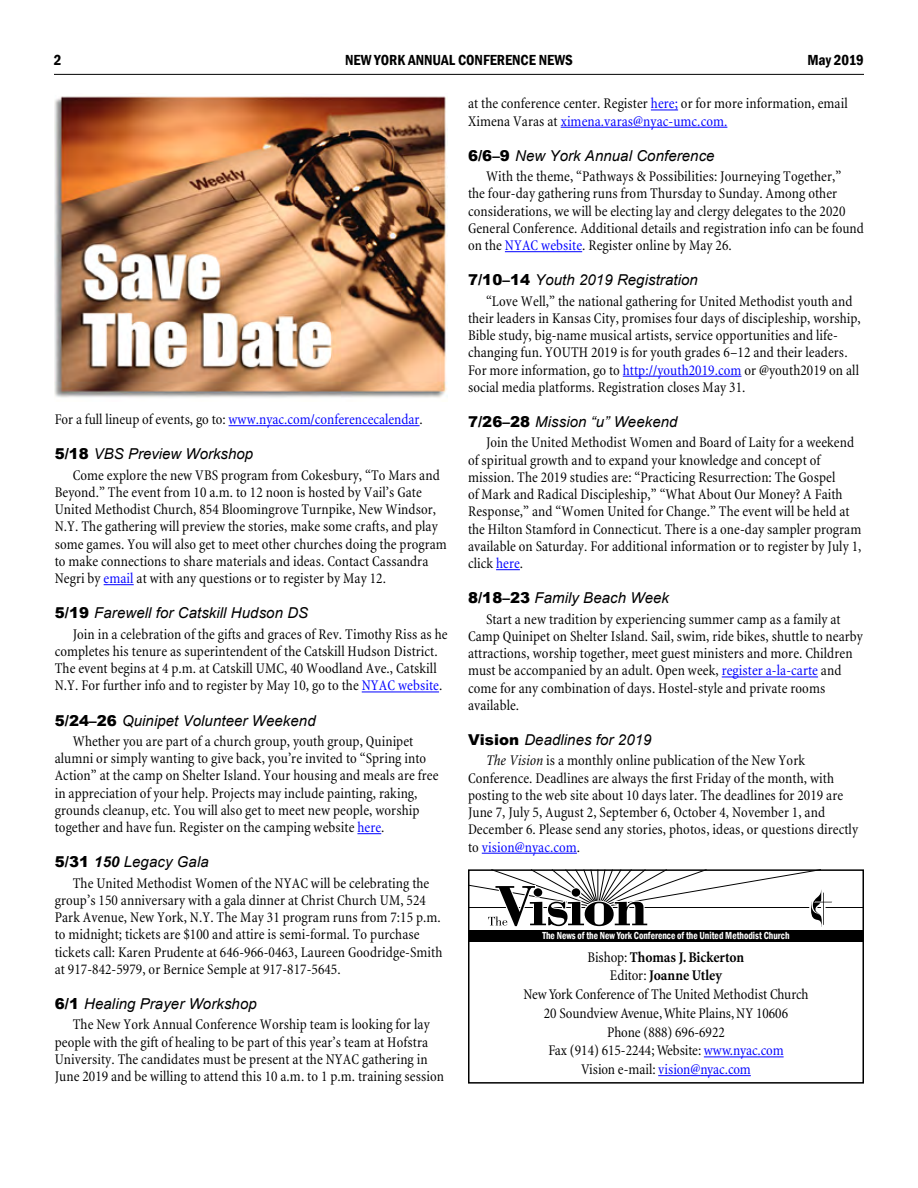
<style>
.page{position:relative;width:918px;height:1188px;background:#fff}
.page>*{position:absolute;margin:0;border:0;box-sizing:border-box;transform-origin:0 0}
.t1{font:condensed 15px/17.2px "Minion";letter-spacing:.005em;color:#000}
.t2{font:italic 15px "Arial";letter-spacing:.005em;color:#000}
.t3{font:condensed 15px "Minion";color:#00f}
.t4{font:600 condensed 15px "Franklin Gothic";color:#000}
.t5{font:600 condensed 10.5px "Franklin Gothic";color:#fff;scale:.9 1}
.s1{color:#000}
.s2{font-weight:900;font-style:normal}
.s3{color:#00f}
.s4{font-weight:700}
.s5{font-style:italic}
</style>
<div class="page">
<hr style="left:54px;top:74px;width:810px;height:1px;background:#000">
<div style="left:468px;top:930px;width:396px;height:12px;background:#000"></div>
<svg style="left:471px;top:872px;width:390px;height:55px"></svg>
<div style="left:468px;top:869px;width:396px;height:215px;border:2px solid #000"></div>
<img style="left:55px;top:96px;width:393px;height:302px">
<hr style="left:229px;top:425px;width:191px;height:1px;background:#00f">
<hr style="left:104px;top:584px;width:30px;height:1px;background:#00f">
<hr style="left:362px;top:692px;width:77px;height:1px;background:#00f">
<svg style="left:357px;top:833px;width:24px;height:1px"></svg>
<hr style="left:704px;top:1057px;width:80px;height:1px;background:#00f">
<hr style="left:658px;top:1075px;width:93px;height:1px;background:#00f">
<svg style="left:651px;top:110px;width:27px;height:1px"></svg>
<hr style="left:561px;top:127px;width:166px;height:1px;background:#00f">
<hr style="left:505px;top:251px;width:77px;height:1px;background:#00f">
<hr style="left:623px;top:376px;width:119px;height:1px;background:#00f">
<svg style="left:496px;top:569px;width:24px;height:1px"></svg>
<hr style="left:722px;top:677px;width:96px;height:1px;background:#00f">
<hr style="left:482px;top:853px;width:95px;height:1px;background:#00f">
<p class="t4" style="left:54px;top:49px;width:9px">2</p>
<p class="t4" style="left:345px;top:49px;width:229px">NEW YORK ANNUAL CONFERENCE NEWS</p>
<p class="t4" style="left:807px;top:49px;width:58px">May 2019</p>
<p class="t3" style="left:55px;top:412px;width:370px"><span class="s1">For a full lineup of events, go to:</span> www.nyac.com/conferencecalendar<span class="s1">.</span></p>
<p class="t2" style="left:55px;top:444px;width:200px"><span class="s2">5/18</span> VBS Preview Workshop</p>
<p class="t1" style="left:55px;top:467px;width:394px;text-indent:18px">Come explore the new VBS program from Cokesbury, “To Mars and Beyond.” The event from 10 a.m. to 12 noon is hosted by Vail’s Gate United Methodist Church, 854 Bloomingrove Turnpike, New Windsor, N.Y. The gathering will preview the stories, make some crafts, and play some games. You will also get to meet other churches doing the program to make connections to share materials and ideas. Contact Cassandra Negri by <span class="s3">email</span> at with any questions or to register by May 12.</p>
<p class="t2" style="left:55px;top:603px;width:255px"><span class="s2">5/19</span> Farewell for Catskill Hudson DS</p>
<p class="t1" style="left:55px;top:626px;width:394px;text-indent:18px">Join in a celebration of the gifts and graces of Rev. Timothy Riss as he completes his tenure as superintendent of the Catskill Hudson District.<br>The event begins at 4 p.m. at Catskill UMC, 40 Woodland Ave., Catskill N.Y. For further info and to register by May 10, go to the <span class="s3">NYAC website</span>.</p>
<p class="t2" style="left:55px;top:711px;width:262px"><span class="s2">5/24–26</span> Quinipet Volunteer Weekend</p>
<p class="t1" style="left:55px;top:733px;width:385px;text-indent:18px">Whether you are part of a church group, youth group, Quinipet alumni or simply wanting to give back, you’re invited to “Spring into Action” at the camp on Shelter Island. Your housing and meals are free in appreciation of your help. Projects may include painting, raking, grounds cleanup, etc. You will also get to meet new people, worship together and have fun. Register on the camping website <span class="s3">here</span>.</p>
<p class="t2" style="left:55px;top:852px;width:156px"><span class="s2">5/31</span> <span class="s4">150</span> Legacy Gala</p>
<p class="t1" style="left:55px;top:875px;width:389px;text-indent:18px">The United Methodist Women of the NYAC will be celebrating the group’s 150 anniversary with a gala dinner at Christ Church UM, 524<br>Park Avenue, New York, N.Y. The May 31 program runs from 7:15 p.m. to midnight; tickets are $100 and attire is semi-formal. To purchase tickets call: Karen Prudente at 646-966-0463, Laureen Goodridge-Smith at 917-842-5979, or Bernice Semple at 917-817-5645.</p>
<p class="t2" style="left:55px;top:994px;width:204px"><span class="s2">6/1</span> Healing Prayer Workshop</p>
<p class="t1" style="left:55px;top:1016px;width:391px;text-indent:18px">The New York Annual Conference Worship team is looking for lay people with the gift of healing to be part of this year’s team at Hofstra University. The candidates must be present at the NYAC gathering in June 2019 and be willing to attend this 10 a.m. to 1 p.m. training session</p>
<p class="t1" style="left:468px;top:95px;width:381px">at the conference center. Register <span class="s3">here;</span> or for more information, email<br>Ximena Varas at <span class="s3">ximena.varas@nyac-umc.com.</span></p>
<p class="t2" style="left:468px;top:146px;width:248px"><span class="s2">6/6–9</span> New York Annual Conference</p>
<p class="t1" style="left:468px;top:168px;width:398px;text-indent:18px">With the theme, “Pathways &amp; Possibilities: Journeying Together,”<br>the four-day gathering runs from Thursday to Sunday. Among other considerations, we will be electing lay and clergy delegates to the 2020<br>General Conference. Additional details and registration info can be found on the <span class="s3">NYAC website</span>. Register online by May 26.</p>
<p class="t2" style="left:468px;top:270px;width:231px"><span class="s2">7/10–14</span> Youth 2019 Registration</p>
<p class="t1" style="left:468px;top:293px;width:394px;text-indent:18px">“Love Well,” the national gathering for United Methodist youth and their leaders in Kansas City, promises four days of discipleship, worship, Bible study, big-name musical artists, service opportunities and life&shy;changing fun. YOUTH 2019 is for youth grades 6–12 and their leaders.<br>For more information, go to <span class="s3">http://youth2019.com</span> or @youth2019 on all social media platforms. Registration closes May 31.</p>
<p class="t2" style="left:468px;top:412px;width:211px"><span class="s2">7/26–28</span> Mission “u” Weekend</p>
<p class="t1" style="left:468px;top:434px;width:395px;text-indent:18px">Join the United Methodist Women and Board of Laity for a weekend of spiritual growth and to expand your knowledge and concept of mission. The 2019 studies are: “Practicing Resurrection: The Gospel<br>of Mark and Radical Discipleship,” “What About Our Money? A Faith Response,” and “Women United for Change.” The event will be held at the Hilton Stamford in Connecticut. There is a one-day sampler program available on Saturday. For additional information or to register by July 1, click <span class="s3">here</span>.</p>
<p class="t2" style="left:468px;top:588px;width:203px"><span class="s2">8/18–23</span> Family Beach Week</p>
<p class="t1" style="left:468px;top:611px;width:397px;text-indent:18px">Start a new tradition by experiencing summer camp as a family at Camp Quinipet on Shelter Island. Sail, swim, ride bikes, shuttle to nearby attractions, worship together, meet guest ministers and more. Children must be accompanied by an adult. Open week, <span class="s3">register a-la-carte</span> and come for any combination of days. Hostel-style and private rooms available.</p>
<p class="t2" style="left:468px;top:730px;width:185px"><span class="s2">Vision</span> Deadlines for 2019</p>
<p class="t1" style="left:468px;top:752px;width:392px;text-indent:18px"><span class="s5">The Vision</span> is a monthly online publication of the New York Conference. Deadlines are always the first Friday of the month, with posting to the web site about 10 days later. The deadlines for 2019 are June 7, July 5, August 2, September 6, October 4, November 1, and December 6. Please send any stories, photos, ideas, or questions directly to <span class="s3">vision@nyac.com</span>.</p>
<p class="t5" style="left:542px;top:929px;width:276px">The News of the New York Conference of the United Methodist Church</p>
<p class="t1" style="left:523px;top:948px;width:287px;line-height:18.8px;text-align:center">Bishop: <span class="s4">Thomas J. Bickerton<br></span>Editor: <span class="s4">Joanne Utley<br></span>New York Conference of The United Methodist Church 20 Soundview Avenue, White Plains, NY 10606<br>Phone (888) 696-6922<br>Fax (914) 615-2244; Website: <span class="s3">www.nyac.com<br></span>Vision e-mail: <span class="s3">vision@nyac.com</span></p>
</div>
